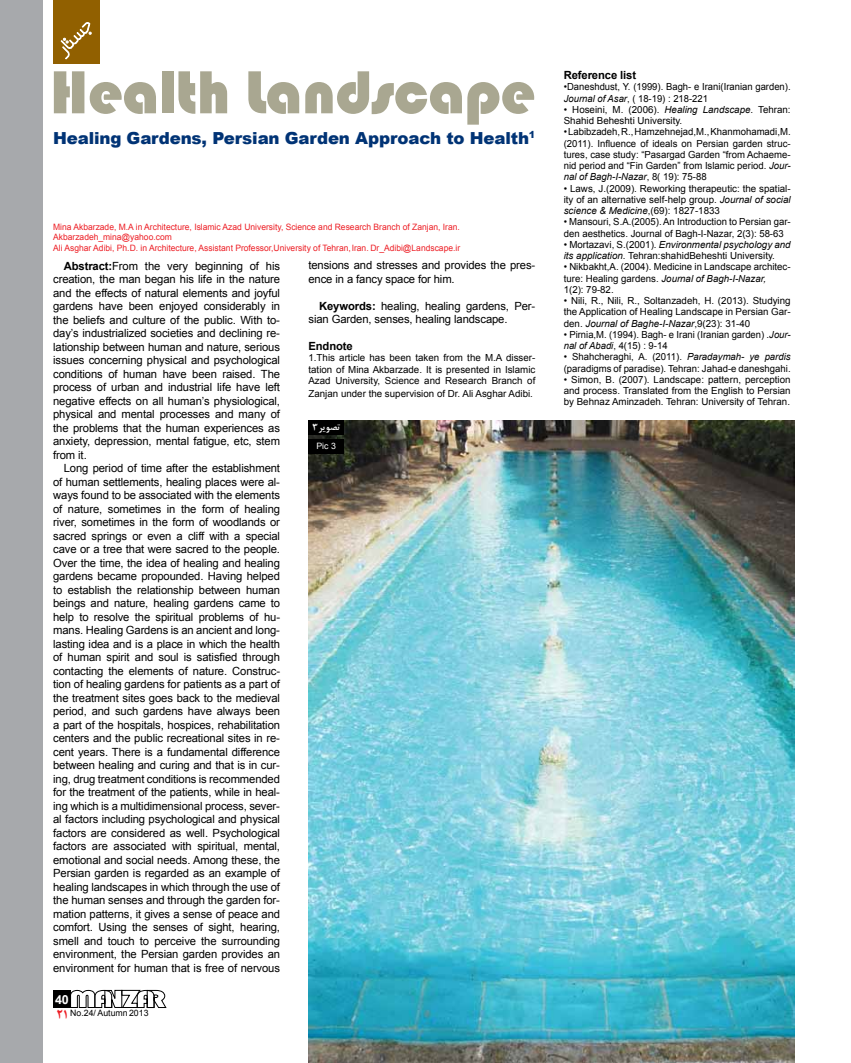
<style>
.page{position:relative;width:851px;height:1063px;background:#fff}
.page>*{position:absolute;margin:0;border:0;box-sizing:border-box;transform-origin:0 0}
.t1{font:63px "Bauhaus 93";letter-spacing:-.01em;color:#a9a791}
.t2{font:900 16.62px "Arial";letter-spacing:-.01em;color:#003375}
.t3{font:700 12.5px "Arial";color:#fff}
.t4{font:11.25px/13.5px "Arial";letter-spacing:-.01em;color:#000}
.t5{font:700 11.25px "Arial";letter-spacing:-.01em;color:#000}
.t6{font:700 10.62px "B Nazanin";color:#fff}
.t7{font:9.75px/11.2px "Arial";color:#000}
.t8{font:8.75px/10.8px "Arial";color:#ed1d24}
.t9{font:8.75px "Arial";color:#000}
.t10{font:8.75px "Arial";color:#fff}
.s1{font-weight:700}
.s2{font-family:"B Nazanin";font-weight:700;font-size:13.75px;color:#ed1d24}
.s3{font-style:italic}
</style>
<div class="page">
<div style="left:53px;top:0;width:46px;height:64px;background:#916000"></div>
<svg style="left:60px;top:22px;width:32px;height:38px"></svg>
<div style="left:0;top:0;width:43px;height:1063px;background:#a7a9ac"></div>
<img style="left:308px;top:421px;width:486px;height:642px">
<div style="left:308px;top:421px;width:36px;height:14px;background:#000"></div>
<div style="left:308px;top:439px;width:36px;height:15px;background:#000"></div>
<div style="left:53px;top:990px;width:18px;height:18px;background:#000"></div>
<svg style="left:71px;top:990px;width:96px;height:18px"></svg>
<p class="t1" style="left:50px;top:57px;width:487px">Health Landscape</p>
<p class="t2" style="left:53px;top:126px;width:483px">Healing Gardens, Persian Garden Approach to Health<sup>1</sup></p>
<p class="t8" style="left:53px;top:221px;width:408px">Mina Akbarzade, M.A in Architecture, Islamic Azad University, Science and Research Branch of Zanjan, Iran.<br>Akbarzadeh_mina@yahoo.com<br>Ali Asghar Adibi, Ph.D. in Architecture, Assistant Professor,University of Tehran, Iran. Dr_Adibi@Landscape.ir</p>
<p class="t4" style="left:64px;top:259px;width:218px"><span class="s1">Abstract:</span>From the very beginning of his</p>
<p class="t4" style="left:53px;top:272px;width:228px">creation, the man began his life in the nature</p>
<p class="t4" style="left:53px;top:286px;width:228px">and the effects of natural elements and joyful</p>
<p class="t4" style="left:53px;top:299px;width:228px">gardens have been enjoyed considerably in</p>
<p class="t4" style="left:53px;top:313px;width:228px">the beliefs and culture of the public. With to-</p>
<p class="t4" style="left:53px;top:326px;width:228px">day’s industrialized societies and declining re-</p>
<p class="t4" style="left:53px;top:340px;width:228px">lationship between human and nature, serious</p>
<p class="t4" style="left:53px;top:353px;width:228px">issues concerning physical and psychological</p>
<p class="t4" style="left:53px;top:367px;width:228px">conditions of human have been raised. The</p>
<p class="t4" style="left:53px;top:380px;width:228px">process of urban and industrial life have left</p>
<p class="t4" style="left:53px;top:394px;width:228px">negative effects on all human’s physiological,</p>
<p class="t4" style="left:53px;top:407px;width:228px">physical and mental processes and many of</p>
<p class="t4" style="left:53px;top:421px;width:228px">the problems that the human experiences as</p>
<p class="t4" style="left:53px;top:434px;width:228px">anxiety, depression, mental fatigue, etc, stem</p>
<p class="t4" style="left:53px;top:448px;width:35px">from it.</p>
<p class="t4" style="left:64px;top:461px;width:218px">Long period of time after the establishment</p>
<p class="t4" style="left:53px;top:475px;width:228px">of human settlements, healing places were al-</p>
<p class="t4" style="left:53px;top:488px;width:228px">ways found to be associated with the elements</p>
<p class="t4" style="left:53px;top:502px;width:228px">of nature, sometimes in the form of healing</p>
<p class="t4" style="left:53px;top:515px;width:228px">river, sometimes in the form of woodlands or</p>
<p class="t4" style="left:53px;top:529px;width:228px">sacred springs or even a cliff with a special</p>
<p class="t4" style="left:53px;top:542px;width:228px">cave or a tree that were sacred to the people.</p>
<p class="t4" style="left:53px;top:556px;width:228px">Over the time, the idea of healing and healing</p>
<p class="t4" style="left:53px;top:569px;width:228px">gardens became propounded. Having helped</p>
<p class="t4" style="left:53px;top:583px;width:228px">to establish the relationship between human</p>
<p class="t4" style="left:53px;top:596px;width:228px">beings and nature, healing gardens came to</p>
<p class="t4" style="left:53px;top:610px;width:228px">help to resolve the spiritual problems of hu-</p>
<p class="t4" style="left:53px;top:623px;width:228px">mans. Healing Gardens is an ancient and long-</p>
<p class="t4" style="left:53px;top:637px;width:228px">lasting idea and is a place in which the health</p>
<p class="t4" style="left:53px;top:650px;width:228px">of human spirit and soul is satisfied through</p>
<p class="t4" style="left:53px;top:664px;width:228px">contacting the elements of nature. Construc-</p>
<p class="t4" style="left:53px;top:677px;width:228px">tion of healing gardens for patients as a part of</p>
<p class="t4" style="left:53px;top:691px;width:228px">the treatment sites goes back to the medieval</p>
<p class="t4" style="left:53px;top:704px;width:228px">period, and such gardens have always been</p>
<p class="t4" style="left:53px;top:718px;width:228px">a part of the hospitals, hospices, rehabilitation</p>
<p class="t4" style="left:53px;top:731px;width:228px">centers and the public recreational sites in re-</p>
<p class="t4" style="left:53px;top:745px;width:228px">cent years. There is a fundamental difference</p>
<p class="t4" style="left:53px;top:758px;width:228px">between healing and curing and that is in cur-</p>
<p class="t4" style="left:53px;top:772px;width:228px">ing, drug treatment conditions is recommended</p>
<p class="t4" style="left:53px;top:785px;width:228px">for the treatment of the patients, while in heal-</p>
<p class="t4" style="left:53px;top:799px;width:228px">ing which is a multidimensional process, sever-</p>
<p class="t4" style="left:53px;top:812px;width:228px">al factors including psychological and physical</p>
<p class="t4" style="left:53px;top:826px;width:228px">factors are considered as well. Psychological</p>
<p class="t4" style="left:53px;top:839px;width:228px">factors are associated with spiritual, mental,</p>
<p class="t4" style="left:53px;top:853px;width:228px">emotional and social needs. Among these, the</p>
<p class="t4" style="left:53px;top:866px;width:228px">Persian garden is regarded as an example of</p>
<p class="t4" style="left:53px;top:880px;width:228px">healing landscapes in which through the use of</p>
<p class="t4" style="left:53px;top:893px;width:228px">the human senses and through the garden for-</p>
<p class="t4" style="left:53px;top:907px;width:228px">mation patterns, it gives a sense of peace and</p>
<p class="t4" style="left:53px;top:920px;width:228px">comfort. Using the senses of sight, hearing,</p>
<p class="t4" style="left:53px;top:934px;width:228px">smell and touch to perceive the surrounding</p>
<p class="t4" style="left:53px;top:947px;width:228px">environment, the Persian garden provides an</p>
<p class="t4" style="left:53px;top:961px;width:228px">environment for human that is free of nervous</p>
<p class="t4" style="left:308px;top:258px;width:228px">tensions and stresses and provides the pres&shy;ence in a fancy space for him.</p>
<p class="t4" style="left:308px;top:299px;width:228px;text-indent:11px"><span class="s1">Keywords:</span> healing, healing gardens, Per&shy;sian Garden, senses, healing landscape.</p>
<p class="t5" style="left:308px;top:339px;width:46px">Endnote</p>
<p class="t7" style="left:308px;top:352px;width:228px;text-align:justify">1.This article has been taken from the M.A disser&shy;tation of Mina Akbarzade. It is presented in Islamic Azad University, Science and Research Branch of</p>
<p class="t7" style="left:308px;top:388px;width:226px">Zanjan under the supervision of Dr. Ali Asghar Adibi.</p>
<p class="t6" style="left:312px;top:420px;width:30px">صو ير3 ت</p>
<p class="t10" style="left:316px;top:441px;width:21px">Pic 3</p>
<p class="t3" style="left:55px;top:991px;width:15px">40</p>
<p class="t9" style="left:56px;top:1007px;width:94px"><span class="s2">21</span> No.24/ Autumn 2013</p>
<p class="t5" style="left:563px;top:68px;width:74px">Reference list</p>
<p class="t7" style="left:563px;top:81px;width:228px">•Daneshdust, Y. (1999). Bagh- e Irani(Iranian garden).<br><span class="s3">Journal of Asar</span>, ( 18-19) : 218-221</p>
<p class="t7" style="left:563px;top:104px;width:228px">• Hoseini, M. (2006). <span class="s3">Healing Landscape</span>. Tehran:<br>Shahid Beheshti University.</p>
<p class="t7" style="left:563px;top:126px;width:228px;text-align:justify">• Labibzadeh, R., Hamzehnejad,M., Khanmohamadi,M. (2011). Influence of ideals on Persian garden struc&shy;tures, case study: “Pasargad Garden “from Achaeme&shy;nid period and “Fin Garden” from Islamic period. <span class="s3">Jour&shy;nal of Bagh-I-Nazar</span>, 8( 19): 75-88</p>
<p class="t7" style="left:563px;top:183px;width:228px;text-align:justify">• Laws, J.(2009). Reworking therapeutic: the spatial&shy;ity of an alternative self-help group. <span class="s3">Journal of social science &amp; Medicine</span>,(69): 1827-1833</p>
<p class="t7" style="left:563px;top:216px;width:228px">• Mansouri, S.A.(2005). An Introduction to Persian gar&shy;den aesthetics. Journal of Bagh-I-Nazar, 2(3): 58-63</p>
<p class="t7" style="left:563px;top:239px;width:228px">• Mortazavi, S.(2001). <span class="s3">Environmental psychology and its application</span>. Tehran:shahidBeheshti University.</p>
<p class="t7" style="left:563px;top:261px;width:228px">• Nikbakht,A. (2004). Medicine in Landscape architec&shy;ture: Healing gardens. <span class="s3">Journal of Bagh-I-Nazar,<br></span>1(2): 79-82.</p>
<p class="t7" style="left:563px;top:295px;width:228px;text-align:justify">• Nili, R., Nili, R., Soltanzadeh, H. (2013). Studying the Application of Healing Landscape in Persian Gar&shy;den. <span class="s3">Journal of Baghe-I-Nazar</span>,9(23): 31-40</p>
<p class="t7" style="left:563px;top:329px;width:228px">• Pirnia,M. (1994). Bagh- e Irani (Iranian garden) .<span class="s3">Jour&shy;nal of Abadi</span>, 4(15) : 9-14</p>
<p class="t7" style="left:563px;top:351px;width:228px">• Shahcheraghi, A. (2011). <span class="s3">Paradaymah- ye pardis </span>(paradigms of paradise). Tehran: Jahad-e daneshgahi.</p>
<p class="t7" style="left:563px;top:374px;width:228px;text-align:justify">• Simon, B. (2007). Landscape: pattern, perception and process. Translated from the English to Persian by Behnaz Aminzadeh. Tehran: University of Tehran.</p>
</div>
